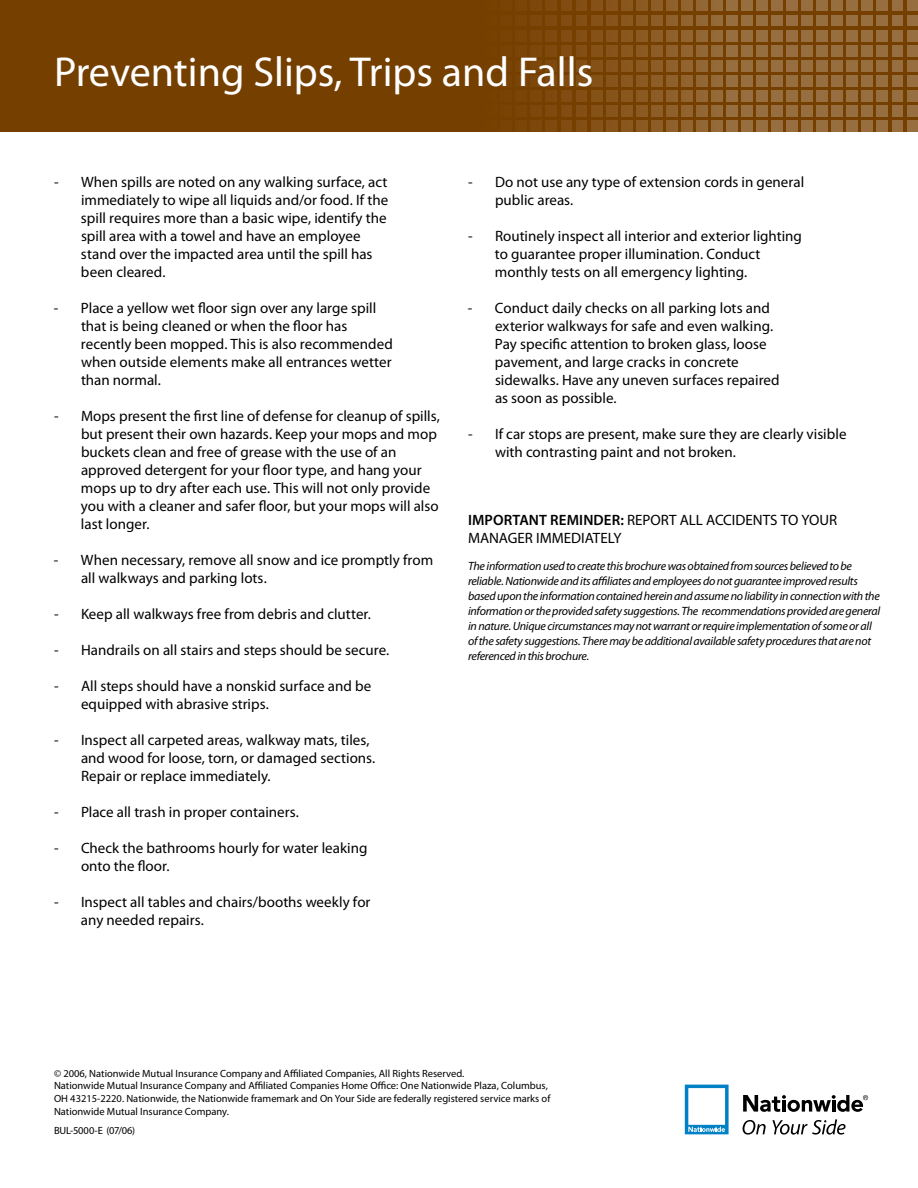
<style>
.page{position:relative;width:918px;height:1188px;background:#fff}
.page>*{position:absolute;margin:0;border:0;box-sizing:border-box;transform-origin:0 0}
.t1{font:42px "Myriad Pro";color:#fff}
.t2{font:15px/18px "Myriad Pro";color:#000}
.t3{font:italic 12px/15px "Myriad Pro";letter-spacing:-.02em;color:#000}
.t4{font:10.5px/12.6px "Myriad Pro";color:#000}
.s1{font-weight:600}
</style>
<div class="page">
<svg style="left:5px;top:0;width:913px;height:132px;background:#7c490d"></svg>
<svg style="left:685px;top:1085px;width:44px;height:49px"></svg>
<svg style="left:743px;top:1095px;width:125px;height:17px"></svg>
<svg style="left:743px;top:1120px;width:23px;height:15px"></svg>
<svg style="left:772px;top:1119px;width:74px;height:16px"></svg>
<h1 class="t1" style="left:54px;top:48px;width:541px">Preventing Slips, Trips and Falls</h1>
<p class="t2" style="left:81px;top:174px;width:309px;text-indent:-27px">- When spills are noted on any walking surface, act immediately to wipe all liquids and/or food. If the spill requires more than a basic wipe, identify the spill area with a towel and have an employee stand over the impacted area until the spill has been cleared.</p>
<p class="t2" style="left:81px;top:300px;width:313px;text-indent:-27px">- Place a yellow wet floor sign over any large spill that is being cleaned or when the floor has recently been mopped. This is also recommended when outside elements make all entrances wetter than normal.</p>
<p class="t2" style="left:81px;top:408px;width:360px;text-indent:-27px">- Mops present the first line of defense for cleanup of spills, but present their own hazards. Keep your mops and mop buckets clean and free of grease with the use of an approved detergent for your floor type, and hang your mops up to dry after each use. This will not only provide you with a cleaner and safer floor, but your mops will also last longer.</p>
<p class="t2" style="left:81px;top:552px;width:354px;text-indent:-27px">- When necessary, remove all snow and ice promptly from all walkways and parking lots.</p>
<p class="t2" style="left:54px;top:606px;width:318px">- Keep all walkways free from debris and clutter.</p>
<p class="t2" style="left:54px;top:642px;width:337px">- Handrails on all stairs and steps should be secure.</p>
<p class="t2" style="left:81px;top:678px;width:292px;text-indent:-27px">- All steps should have a nonskid surface and be equipped with abrasive strips.</p>
<p class="t2" style="left:81px;top:732px;width:296px;text-indent:-27px">- Inspect all carpeted areas, walkway mats, tiles, and wood for loose, torn, or damaged sections.<br>Repair or replace immediately.</p>
<p class="t2" style="left:54px;top:804px;width:247px">- Place all trash in proper containers.</p>
<p class="t2" style="left:81px;top:840px;width:288px;text-indent:-27px">- Check the bathrooms hourly for water leaking onto the floor.</p>
<p class="t2" style="left:81px;top:894px;width:291px;text-indent:-27px">- Inspect all tables and chairs/booths weekly for any needed repairs.</p>
<p class="t2" style="left:495px;top:174px;width:311px;text-indent:-27px">- Do not use any type of extension cords in general public areas.</p>
<p class="t2" style="left:495px;top:228px;width:309px;text-indent:-27px">- Routinely inspect all interior and exterior lighting to guarantee proper illumination. Conduct monthly tests on all emergency lighting.</p>
<p class="t2" style="left:495px;top:300px;width:286px;text-indent:-27px">- Conduct daily checks on all parking lots and exterior walkways for safe and even walking.<br>Pay specific attention to broken glass, loose pavement, and large cracks in concrete sidewalks. Have any uneven surfaces repaired as soon as possible.</p>
<p class="t2" style="left:495px;top:426px;width:353px;text-indent:-27px">- If car stops are present, make sure they are clearly visible with contrasting paint and not broken.</p>
<p class="t2" style="left:468px;top:511px;width:371px"><span class="s1">IMPORTANT REMINDER:</span> REPORT ALL ACCIDENTS TO YOUR<br>MANAGER IMMEDIATELY</p>
<p class="t3" style="left:468px;top:559px;width:414px">The information used to create this brochure was obtained from sources believed to be reliable. Nationwide and its affiliates and employees do not guarantee improved results based upon the information contained herein and assume no liability in connection with the information or the provided safety suggestions. The recommendations provided are general in nature. Unique circumstances may not warrant or require implementation of some or all of the safety suggestions. There may be additional available safety procedures that are not referenced in this brochure.</p>
<p class="t4" style="left:54px;top:1067px;width:498px">© 2006, Nationwide Mutual Insurance Company and Affiliated Companies, All Rights Reserved.<br>Nationwide Mutual Insurance Company and Affiliated Companies Home Office: One Nationwide Plaza, Columbus, OH 43215-2220. Nationwide, the Nationwide framemark and On Your Side are federally registered service marks of Nationwide Mutual Insurance Company.</p>
<p class="t4" style="left:54px;top:1124px;width:83px">BUL-5000-E (07/06)</p>
</div>
